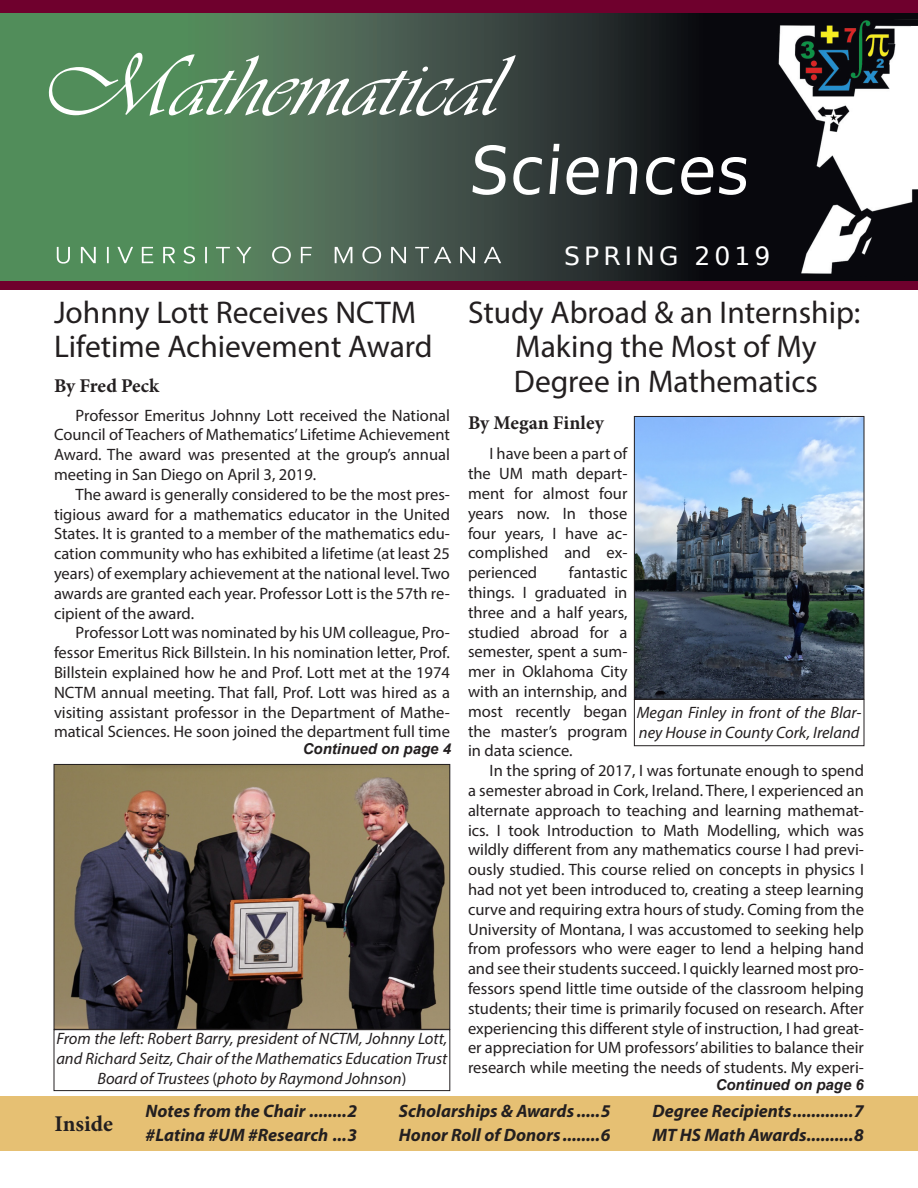
<style>
.page{position:relative;width:918px;height:1188px;background:#fff}
.page>*{position:absolute;margin:0;border:0;box-sizing:border-box;transform-origin:0 0}
.hed{font:90px "Vivaldii";color:#fff;scale:1.08 1}
.t1{font:66px "DejaVu Sans";color:#fff;scale:.95 1}
.t2{font:31.5px/34.5px "Myriad Pro";color:#231f20}
.t3{font:25.05px "DejaVu Sans";letter-spacing:.16em;color:#fff}
.chair{font:700 22.5px "Minion Pro";color:#231f20}
.t4{font:700 19.5px "Minion Pro";color:#231f20}
.chair-2{font:italic 700 18px "Myriad Pro";color:#231f20}
.NV_Normal_Text_Parag{font:16.5px/19.8px "Myriad Pro";color:#231f20;text-align:justify}
.NV_Normal_Text_Parag-2{font:italic 16.5px/19.8px "Myriad Pro";color:#231f20;text-align:center}
.chair-3{font:italic 700 15px "Arial";color:#231f20}
.s1{font-style:normal}
</style>
<div class="page">
<svg style="left:0;top:13px;width:918px;height:268px;background:#3b5642"></svg>
<img style="left:774px;top:20px;width:143px;height:257px">
<div style="left:0;top:0;width:918px;height:13px;background:#6f002d"></div>
<div style="left:0;top:281px;width:918px;height:9px;background:#6f002d"></div>
<div style="left:911px;top:27px;width:7px;height:162px;background:#fff"></div>
<img style="left:54px;top:243px;width:449px;height:24px">
<div style="left:0;top:1096px;width:918px;height:55px;background:#e6c073"></div>
<img style="left:56px;top:766px;width:392px;height:262px">
<div style="left:54px;top:764px;width:396px;height:266px;border:1px solid #231f20"></div>
<div style="left:54px;top:1030px;width:396px;height:61px;border:1px solid #231f20"></div>
<img style="left:636px;top:418px;width:226px;height:279px">
<div style="left:634px;top:416px;width:230px;height:283px;border:1px solid #231f20"></div>
<div style="left:634px;top:699px;width:230px;height:47px;border:1px solid #231f20"></div>
<p class="hed" style="left:38px;top:34px;width:426px">Mathematical</p>
<p class="t1" style="left:468px;top:117px;width:306px">Sciences</p>
<p class="t3" style="left:564px;top:235px;width:208px">SPRING 2019</p>
<p class="t2" style="left:54px;top:295px;width:380px">Johnny Lott Receives NCTM<br>Lifetime Achievement Award</p>
<p class="t2" style="left:468px;top:295px;width:394px">Study Abroad &amp; an Internship:</p>
<p class="t2" style="left:515px;top:329px;width:303px">Making the Most of My</p>
<p class="t2" style="left:514px;top:364px;width:306px">Degree in Mathematics</p>
<p class="t4" style="left:468px;top:409px;width:137px">By Megan Finley</p>
<p class="t4" style="left:54px;top:372px;width:107px">By Fred Peck</p>
<p class="NV_Normal_Text_Parag" style="left:54px;top:405px;width:398px;text-indent:22px">Professor Emeritus Johnny Lott received the National Council of Teachers of Mathematics’ Lifetime Achievement Award. The award was presented at the group’s annual meeting in San Diego on April 3, 2019.</p>
<p class="NV_Normal_Text_Parag" style="left:54px;top:484px;width:398px;text-indent:22px">The award is generally considered to be the most pres&shy;tigious award for a mathematics educator in the United States. It is granted to a member of the mathematics edu&shy;cation community who has exhibited a lifetime (at least 25 years) of exemplary achievement at the national level. Two awards are granted each year. Professor Lott is the 57th re&shy;cipient of the award.</p>
<p class="NV_Normal_Text_Parag" style="left:54px;top:623px;width:398px;text-indent:22px">Professor Lott was nominated by his UM colleague, Pro&shy;fessor Emeritus Rick Billstein. In his nomination letter, Prof.<br>Billstein explained how he and Prof. Lott met at the 1974<br>NCTM annual meeting. That fall, Prof. Lott was hired as a visiting assistant professor in the Department of Mathe&shy;matical Sciences. He soon joined the department full time</p>
<p class="NV_Normal_Text_Parag" style="left:468px;top:444px;width:161px;text-indent:22px">I have been a part of the UM math depart&shy;ment for almost four years now. In those four years, I have ac&shy;complished and ex&shy;perienced</p>
<p class="NV_Normal_Text_Parag" style="left:468px;top:563px;width:161px;text-indent:101px">fantastic things. I graduated in three and a half years, studied abroad for a semester, spent a sum&shy;mer in Oklahoma City with an internship, and most recently began the master’s program in data science.</p>
<p class="NV_Normal_Text_Parag" style="left:468px;top:761px;width:398px;text-indent:22px">In the spring of 2017, I was fortunate enough to spend a semester abroad in Cork, Ireland. There, I experienced an alternate approach to teaching and learning mathemat&shy;ics. I took Introduction to Math Modelling, which was wildly different from any mathematics course I had previ&shy;ously studied. This course relied on concepts in physics I had not yet been introduced to, creating a steep learning curve and requiring extra hours of study. Coming from the University of Montana, I was accustomed to seeking help from professors who were eager to lend a helping hand and see their students succeed. I quickly learned most pro&shy;fessors spend little time outside of the classroom helping students; their time is primarily focused on research. After experiencing this different style of instruction, I had great&shy;er appreciation for UM professors’ abilities to balance their research while meeting the needs of students. My experi-</p>
<p class="NV_Normal_Text_Parag-2" style="left:637px;top:703px;width:226px;text-align:left">Megan Finley in front of the Blar&shy;ney House in County Cork, Ireland</p>
<p class="chair-3" style="left:303px;top:739px;width:150px">Continued on page 4</p>
<p class="NV_Normal_Text_Parag-2" style="left:56px;top:1029px;width:393px">From the left: Robert Barry, president of NCTM, Johnny Lott, and Richard Seitz, Chair of the Mathematics Education Trust<br>Board of Trustees <span class="s1">(</span>photo by Raymond Johnson<span class="s1">)</span></p>
<p class="chair-3" style="left:716px;top:1075px;width:150px">Continued on page 6</p>
<p class="chair" style="left:55px;top:1108px;width:60px">Inside</p>
<p class="chair-2" style="left:146px;top:1099px;width:213px">Notes from the Chair ........2</p>
<p class="chair-2" style="left:146px;top:1123px;width:213px">#Latina #UM #Research ...3</p>
<p class="chair-2" style="left:399px;top:1099px;width:213px">Scholarships &amp; Awards .....5</p>
<p class="chair-2" style="left:399px;top:1123px;width:213px">Honor Roll of Donors ........6</p>
<p class="chair-2" style="left:652px;top:1099px;width:213px">Degree Recipients.............7</p>
<p class="chair-2" style="left:652px;top:1123px;width:213px">MT HS Math Awards..........8</p>
</div>
